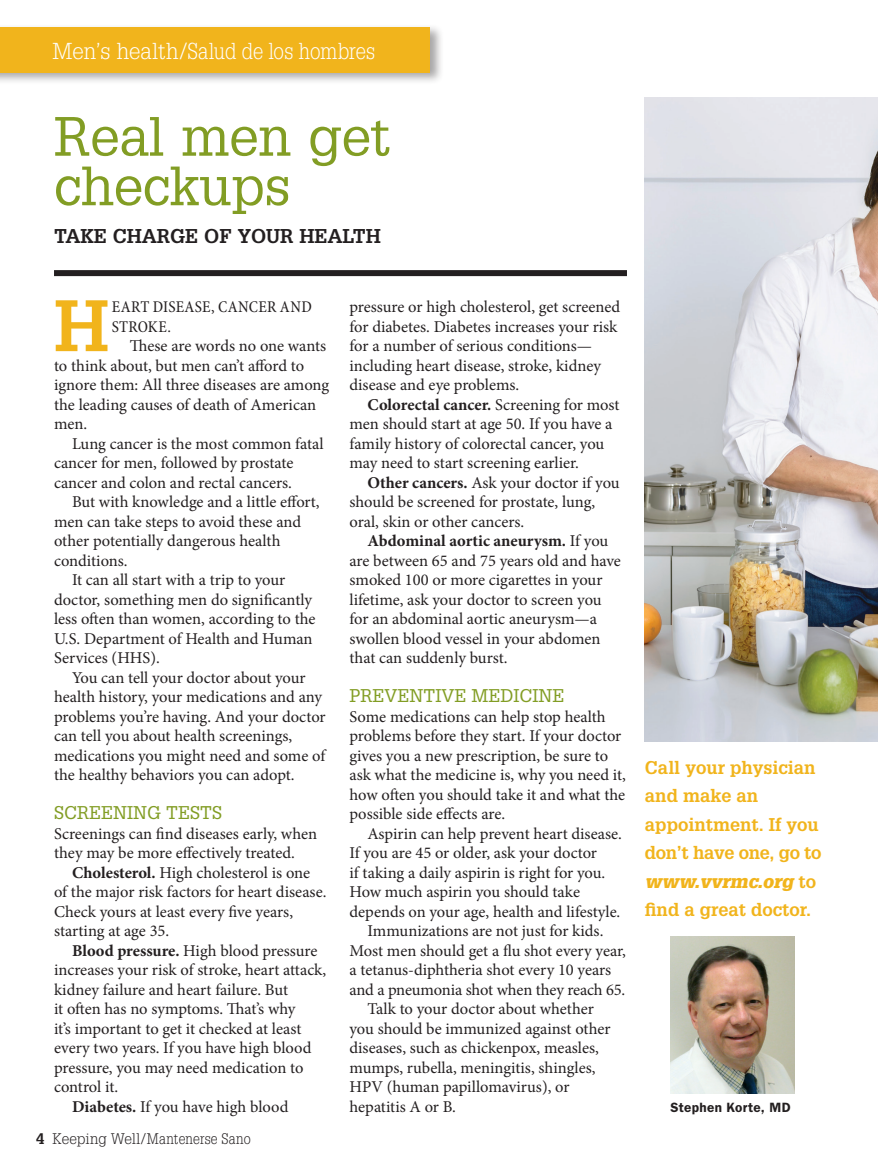
<style>
.page{position:relative;width:878px;height:1175px;background:#fff}
.page>*{position:absolute;margin:0;border:0;box-sizing:border-box;transform-origin:0 0}
._1_body_1st{font:700 70.95px "Glypha LT Std";color:#f1b41c}
._1_HEAD__resizeable{font:54px/49.5px "Glypha LT Std";letter-spacing:-.01em;color:#829d24}
._5_page_topic_left{font:300 22.5px "Glypha LT Std";color:#fff}
._1_head_subhead{font:700 19.5px "Glypha LT Std";letter-spacing:-.01em;color:#231f20}
._5_blurb{font:700 18px/28.5px "Glypha LT Std";color:#f1b41c}
._1_body_breaker{font:18px "Glypha LT Std";color:#829d24}
._1_BODY{font:16.5px/19.5px "Minion Pro";letter-spacing:-.005em;color:#231f20}
._1_body_no_indent{font:16.5px/19.5px "Minion Pro";letter-spacing:-.005em;color:#231f20}
._1_body_bold_lead{font:16.5px/19.5px "Minion Pro";letter-spacing:-.005em;color:#231f20}
._1_body_1st-2{font:condensed 16.5px/19.5px "Minion Pro";letter-spacing:.02em;color:#231f20}
.t1{font:300 15px "Glypha LT Std";letter-spacing:.01em;color:#231f20}
._5_captions{font:600 13.5px "ITC Franklin Gothic Std";letter-spacing:.025em;color:#231f20}
.s1{font-weight:700}
.s2{font-weight:900;font-style:italic}
</style>
<div class="page">
<div style="left:54px;top:270px;width:573px;height:6px;background:#231f20"></div>
<div style="left:0;top:23px;width:444px;height:62px;background:#231f20;opacity:.4"></div>
<div style="left:0;top:27px;width:430px;height:45px;background:#f1b41c"></div>
<img style="left:670px;top:936px;width:124px;height:158px">
<img style="left:645px;top:98px;width:233px;height:643px">
<p class="_5_page_topic_left" style="left:52px;top:38px;width:324px">Men’s health/Salud de los hombres</p>
<p class="_1_HEAD__resizeable" style="left:54px;top:111px;width:338px">Real men get checkups</p>
<p class="_1_head_subhead" style="left:54px;top:224px;width:328px">TAKE CHARGE OF YOUR HEALTH</p>
<p class="_1_body_1st" style="left:54px;top:282px;width:57px">H</p>
<p class="_1_body_1st-2" style="left:112px;top:298px;width:201px">EART DISEASE, CANCER AND<br>STROKE.</p>
<p class="_1_BODY" style="left:54px;top:336px;width:277px;text-indent:76px">These are words no one wants to think about, but men can’t afford to ignore them: All three diseases are among the leading causes of death of American men.</p>
<p class="_1_BODY" style="left:54px;top:434px;width:271px;text-indent:18px">Lung cancer is the most common fatal cancer for men, followed by prostate cancer and colon and rectal cancers.</p>
<p class="_1_BODY" style="left:54px;top:492px;width:267px;text-indent:18px">But with knowledge and a little effort, men can take steps to avoid these and other potentially dangerous health conditions.</p>
<p class="_1_BODY" style="left:54px;top:570px;width:263px;text-indent:18px">It can all start with a trip to your doctor, something men do significantly less often than women, according to the<br>U.S. Department of Health and Human<br>Services (HHS).</p>
<p class="_1_BODY" style="left:54px;top:668px;width:273px;text-indent:18px">You can tell your doctor about your health history, your medications and any problems you’re having. And your doctor can tell you about health screenings, medications you might need and some of the healthy behaviors you can adopt.</p>
<p class="_1_body_breaker" style="left:54px;top:802px;width:170px">SCREENING TESTS</p>
<p class="_1_body_no_indent" style="left:54px;top:824px;width:265px">Screenings can find diseases early, when they may be more effectively treated.</p>
<p class="_1_BODY" style="left:54px;top:863px;width:274px;text-indent:18px"><span class="s1">Cholesterol.</span> High cholesterol is one of the major risk factors for heart disease.<br>Check yours at least every five years, starting at age 35.</p>
<p class="_1_BODY" style="left:54px;top:941px;width:273px;text-indent:18px"><span class="s1">Blood pressure.</span> High blood pressure increases your risk of stroke, heart attack, kidney failure and heart failure. But<br>it often has no symptoms. That’s why<br>it’s important to get it checked at least every two years. If you have high blood pressure, you may need medication to control it.</p>
<p class="_1_BODY" style="left:72px;top:1097px;width:218px"><span class="s1">Diabetes.</span> If you have high blood</p>
<p class="t1" style="left:36px;top:1129px;width:216px"><span class="s1">4</span> Keeping Well/Mantenerse Sano</p>
<p class="_1_BODY" style="left:349px;top:297px;width:272px">pressure or high cholesterol, get screened for diabetes. Diabetes increases your risk for a number of serious conditions— including heart disease, stroke, kidney disease and eye problems.</p>
<p class="_1_BODY" style="left:349px;top:395px;width:272px;text-indent:18px"><span class="s1">Colorectal cancer.</span> Screening for most men should start at age 50. If you have a family history of colorectal cancer, you may need to start screening earlier.</p>
<p class="_1_body_bold_lead" style="left:349px;top:473px;width:272px;text-indent:18px"><span class="s1">Other cancers.</span> Ask your doctor if you should be screened for prostate, lung, oral, skin or other cancers.</p>
<p class="_1_BODY" style="left:349px;top:531px;width:273px;text-indent:18px"><span class="s1">Abdominal aortic aneurysm.</span> If you are between 65 and 75 years old and have smoked 100 or more cigarettes in your lifetime, ask your doctor to screen you for an abdominal aortic aneurysm—a swollen blood vessel in your abdomen that can suddenly burst.</p>
<p class="_1_body_breaker" style="left:349px;top:685px;width:217px">PREVENTIVE MEDICINE</p>
<p class="_1_body_no_indent" style="left:349px;top:707px;width:278px">Some medications can help stop health problems before they start. If your doctor gives you a new prescription, be sure to ask what the medicine is, why you need it, how often you should take it and what the possible side effects are.</p>
<p class="_1_BODY" style="left:349px;top:824px;width:274px;text-indent:18px">Aspirin can help prevent heart disease.<br>If you are 45 or older, ask your doctor<br>if taking a daily aspirin is right for you.<br>How much aspirin you should take depends on your age, health and lifestyle.</p>
<p class="_1_BODY" style="left:349px;top:921px;width:278px;text-indent:18px">Immunizations are not just for kids.<br>Most men should get a flu shot every year, a tetanus-diphtheria shot every 10 years and a pneumonia shot when they reach 65.</p>
<p class="_1_BODY" style="left:349px;top:999px;width:263px;text-indent:18px">Talk to your doctor about whether you should be immunized against other diseases, such as chickenpox, measles, mumps, rubella, meningitis, shingles, HPV (human papillomavirus), or hepatitis A or B.</p>
<p class="_5_blurb" style="left:645px;top:752px;width:178px">Call your physician and make an appointment. If you don’t have one, go to <span class="s2">www.vvrmc.org</span> t o find a great doctor.</p>
<p class="_5_captions" style="left:670px;top:1099px;width:122px">Stephen Korte, MD</p>
</div>
